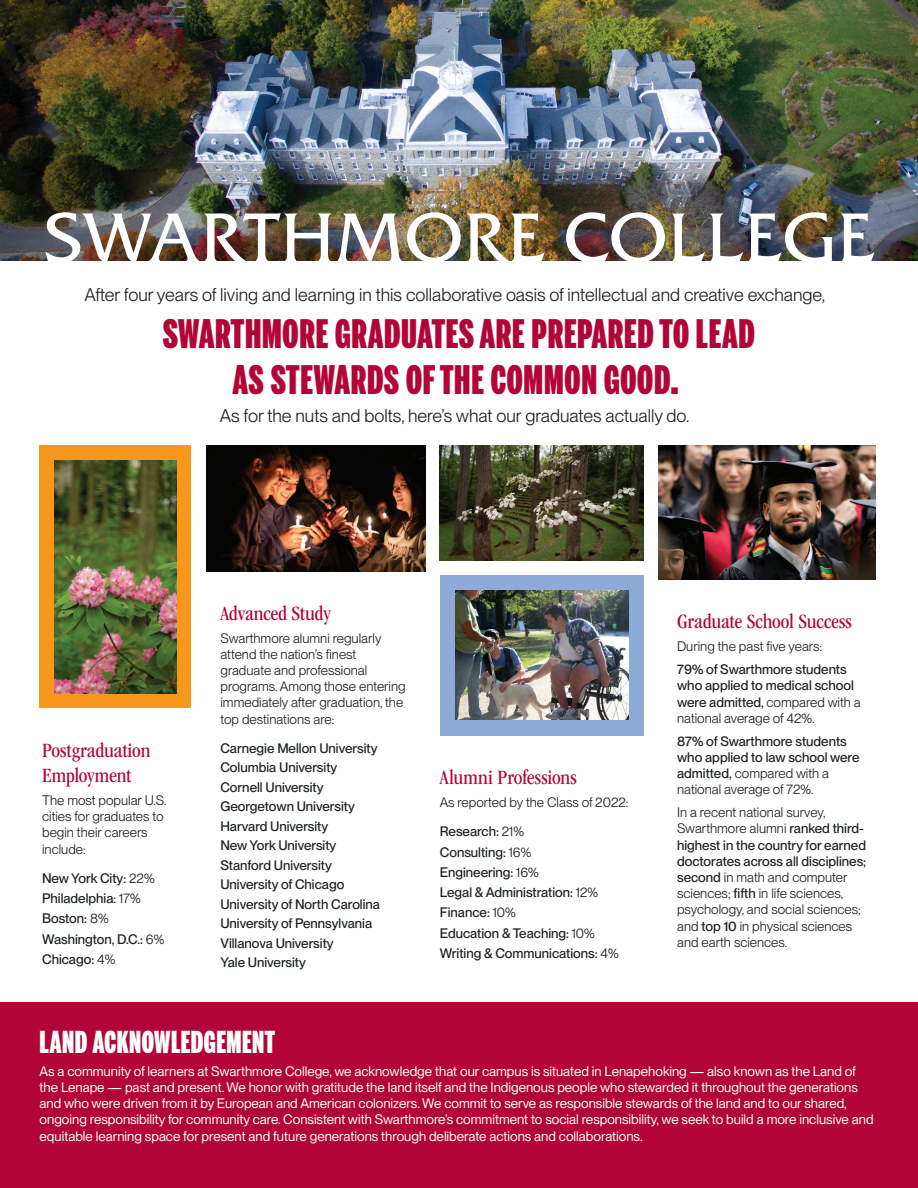
<style>
.page{position:relative;width:918px;height:1188px;background:#fff}
.page>*{position:absolute;margin:0;border:0;box-sizing:border-box;transform-origin:0 0}
.t1{font:69.15px "Friz Quadrata TT";color:#fff}
.t2{font:900 39px/46.8px "Benton Sans Extra Compressed";letter-spacing:.02em;color:#b30437;text-align:center}
.t3{font:900 30px "Benton Sans Extra Compressed";letter-spacing:.02em;color:#fff}
.subhead{font:condensed 21px/25.2px "ITC Garamond Std";letter-spacing:-.005em;color:#b30437}
.t4{font:18px "PP Neue Montreal";color:#1f2223}
.Body_copy{font:13.5px/16.2px "PP Neue Montreal";color:#fff}
.Body_copy-2{font:13.5px/16.2px "PP Neue Montreal";color:#1f2223}
.Body_copy-3{font:500 13.5px/16.2px "PP Neue Montreal";color:#1f2223}
.List_no_percents{font:500 13.5px "PP Neue Montreal";color:#1f2223}
.List{font:500 13.5px "PP Neue Montreal";color:#1f2223}
.s1{font-weight:400}
.s2{font-weight:500}
</style>
<div class="page">
<div style="left:440px;top:575px;width:204px;height:161px;background:#8eabd8"></div>
<div style="left:40px;top:446px;width:151px;height:262px;background:#f7981d"></div>
<img style="left:0;top:0;width:918px;height:261px">
<img style="left:658px;top:446px;width:217px;height:134px">
<img style="left:55px;top:461px;width:121px;height:232px">
<img style="left:440px;top:446px;width:204px;height:115px">
<img style="left:455px;top:590px;width:174px;height:129px">
<img style="left:206px;top:446px;width:219px;height:125px">
<div style="left:0;top:1003px;width:918px;height:185px;background:#b30437"></div>
<p class="t1" style="left:43px;top:195px;width:834px">SWARTHMORE COLLEGE</p>
<p class="t4" style="left:84px;top:284px;width:742px">After four years of living and learning in this collaborative oasis of intellectual and creative exchange,</p>
<p class="t2" style="left:163px;top:310px;width:593px">SWARTHMORE GRADUATES ARE PREPARED TO LEAD<br>AS STEWARDS OF THE COMMON GOOD.</p>
<p class="t4" style="left:220px;top:405px;width:471px">As for the nuts and bolts, here’s what our graduates actually do.</p>
<p class="subhead" style="left:42px;top:738px;width:110px">Postgraduation<br>Employment</p>
<p class="Body_copy-2" style="left:42px;top:792px;width:126px">The most popular U.S. cities for graduates to begin their careers include:</p>
<p class="List" style="left:42px;top:870px;width:114px">New York City: <span class="s1">22%</span></p>
<p class="List" style="left:42px;top:890px;width:100px">Philadelphia<span class="s1">:</span> <span class="s1">17%</span></p>
<p class="List" style="left:42px;top:911px;width:68px">Boston: <span class="s1">8%</span></p>
<p class="List" style="left:42px;top:931px;width:124px">Washington, D.C.: <span class="s1">6%</span></p>
<p class="List" style="left:42px;top:951px;width:75px">Chicago: <span class="s1">4%</span></p>
<p class="subhead" style="left:220px;top:600px;width:112px">Advanced Study</p>
<p class="Body_copy-2" style="left:220px;top:630px;width:187px">Swarthmore alumni regularly attend the nation’s finest graduate and professional programs. Among those entering immediately after graduation, the top destinations are:</p>
<p class="Body_copy-3" style="left:220px;top:740px;width:159px">Carnegie Mellon University</p>
<p class="List_no_percents" style="left:220px;top:760px;width:118px">Columbia University</p>
<p class="List_no_percents" style="left:220px;top:779px;width:105px">Cornell University</p>
<p class="List_no_percents" style="left:220px;top:799px;width:136px">Georgetown University</p>
<p class="List_no_percents" style="left:220px;top:818px;width:109px">Harvard University</p>
<p class="List_no_percents" style="left:220px;top:838px;width:117px">New York University</p>
<p class="List_no_percents" style="left:220px;top:857px;width:113px">Stanford University</p>
<p class="List_no_percents" style="left:220px;top:877px;width:125px">University of Chicago</p>
<p class="List_no_percents" style="left:220px;top:896px;width:161px">University of North Carolina</p>
<p class="List_no_percents" style="left:220px;top:916px;width:153px">University of Pennsylvania</p>
<p class="List_no_percents" style="left:220px;top:935px;width:115px">Villanova University</p>
<p class="List_no_percents" style="left:220px;top:955px;width:87px">Yale University</p>
<p class="subhead" style="left:440px;top:765px;width:138px">Alumni Professions</p>
<p class="Body_copy-2" style="left:440px;top:794px;width:190px">As reported by the Class of 2022:</p>
<p class="List" style="left:440px;top:824px;width:86px">Research: <span class="s1">21%</span></p>
<p class="List" style="left:440px;top:844px;width:93px">Consulting: <span class="s1">16%</span></p>
<p class="List" style="left:440px;top:864px;width:100px">Engineering: <span class="s1">16%</span></p>
<p class="List" style="left:440px;top:884px;width:160px">Legal &amp; Administration: <span class="s1">12%</span></p>
<p class="List" style="left:440px;top:905px;width:77px">Finance: <span class="s1">10%</span></p>
<p class="List" style="left:440px;top:925px;width:156px">Education &amp; Teaching: <span class="s1">10%</span></p>
<p class="List" style="left:440px;top:945px;width:180px">Writing &amp; Communications: <span class="s1">4%</span></p>
<p class="subhead" style="left:677px;top:609px;width:176px">Graduate School Success</p>
<p class="Body_copy-2" style="left:677px;top:638px;width:147px">During the past five years:</p>
<p class="Body_copy-3" style="left:677px;top:661px;width:185px">79% of Swarthmore students who applied to medical school were admitted, <span class="s1">compared with a national average of 42%.</span></p>
<p class="Body_copy-3" style="left:677px;top:733px;width:184px">87% of Swarthmore students who applied to law school were admitted, <span class="s1">compared with a national average of 72%.</span></p>
<p class="Body_copy-2" style="left:677px;top:804px;width:191px">In a recent national survey,<br>Swarthmore alumni <span class="s2">ranked third&shy;highest in the country for earned doctorates across all disciplines; second</span> in math and computer sciences; <span class="s2">fifth</span> in life sciences, psychology, and social sciences; and <span class="s2">top 10</span> in physical sciences and earth sciences.</p>
<p class="t3" style="left:40px;top:1023px;width:237px">LAND ACKNOWLEDGEMENT</p>
<p class="Body_copy" style="left:40px;top:1063px;width:835px">As a community of learners at Swarthmore College, we acknowledge that our campus is situated in Lenapehoking — also known as the Land of the Lenape — past and present. We honor with gratitude the land itself and the Indigenous people who stewarded it throughout the generations and who were driven from it by European and American colonizers. We commit to serve as responsible stewards of the land and to our shared, ongoing responsibility for community care. Consistent with Swarthmore’s commitment to social responsibility, we seek to build a more inclusive and equitable learning space for present and future generations through deliberate actions and collaborations.</p>
</div>
